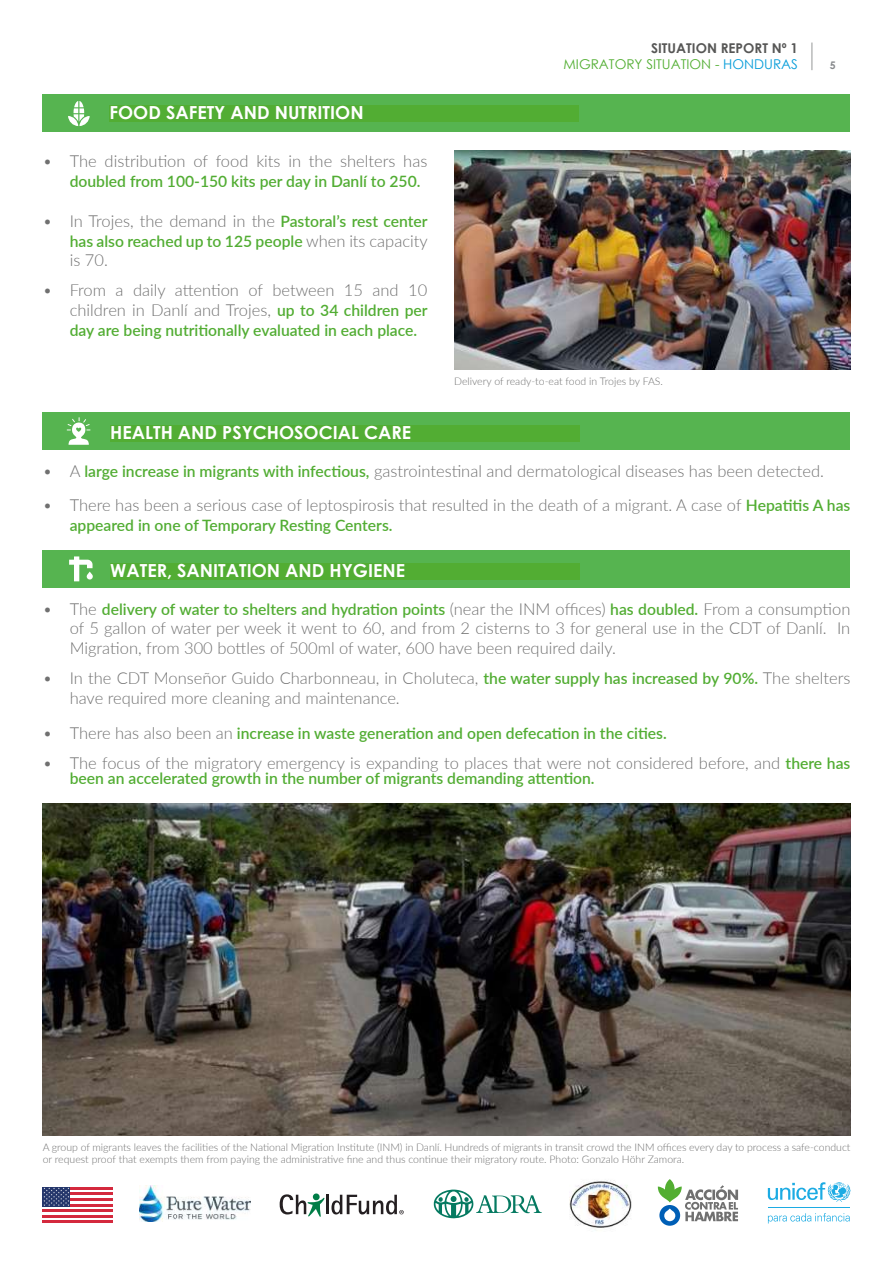
<style>
.page{position:relative;width:893px;height:1263px;background:#fff}
.page>*{position:absolute;margin:0;border:0;box-sizing:border-box;transform-origin:0 0}
.t1{font:700 18px "Century Gothic";color:#fff}
.t2{font:300 16.5px/19.8px "Lato";color:#707070}
.t3{font:600 15.6px "Lato";color:#52ad33}
.t4{font:13.5px/16.5px "Century Gothic";color:#52ae32;text-align:right}
.t5{font:300 10.5px/12.6px "Lato";color:#707070}
.t6{font:700 10.5px "Century Gothic";color:#87898c}
.s1{font-weight:600;font-size:15.6px;color:#52ad33}
.s2{font-weight:300;font-size:16.5px;color:#707070}
.s3{font-weight:700;color:#575756}
.s4{color:#049cd9}
</style>
<div class="page">
<svg style="left:811px;top:43px;width:1px;height:27px"></svg>
<svg style="left:768px;top:1182px;width:82px;height:20px"></svg>
<hr style="left:768px;top:1208px;width:82px;height:1px;background:#1cabe3">
<svg style="left:768px;top:1213px;width:82px;height:10px"></svg>
<svg style="left:433px;top:1189px;width:109px;height:29px"></svg>
<hr style="left:326px;top:1195px;width:3px;height:19px;background:#241f21">
<svg style="left:280px;top:1193px;width:44px;height:24px"></svg>
<svg style="left:331px;top:1195px;width:73px;height:19px"></svg>
<img style="left:570px;top:1180px;width:61px;height:48px">
<img style="left:140px;top:1185px;width:111px;height:37px">
<svg style="left:658px;top:1179px;width:80px;height:47px"></svg>
<hr style="left:43px;top:1187px;width:70px;height:2px;background:#d4293d">
<hr style="left:43px;top:1192px;width:70px;height:3px;background:#d4293d">
<hr style="left:43px;top:1198px;width:70px;height:3px;background:#d4293d">
<hr style="left:43px;top:1204px;width:70px;height:2px;background:#d4293d">
<hr style="left:43px;top:1209px;width:70px;height:3px;background:#d4293d">
<hr style="left:43px;top:1215px;width:70px;height:3px;background:#d4293d">
<hr style="left:43px;top:1220px;width:70px;height:3px;background:#d4293d">
<div style="left:43px;top:1187px;width:27px;height:19px;background:#24366b"></div>
<svg style="left:44px;top:1187px;width:25px;height:19px"></svg>
<img style="left:43px;top:804px;width:808px;height:331px">
<div style="left:43px;top:95px;width:807px;height:37px;background:#56b450"></div>
<div style="left:43px;top:412px;width:807px;height:38px;background:#56b450"></div>
<div style="left:43px;top:550px;width:807px;height:38px;background:#56b450"></div>
<svg style="left:68px;top:101px;width:22px;height:25px"></svg>
<div style="left:109px;top:105px;width:470px;height:17px;background:#52ad33"></div>
<img style="left:454px;top:151px;width:396px;height:219px">
<div style="left:110px;top:425px;width:470px;height:16px;background:#52ad33"></div>
<div style="left:110px;top:563px;width:470px;height:16px;background:#52ad33"></div>
<svg style="left:67px;top:417px;width:23px;height:28px"></svg>
<svg style="left:69px;top:556px;width:24px;height:25px"></svg>
<p class="t1" style="left:109px;top:99px;width:256px">FOOD SAFETY AND NUTRITION</p>
<p class="t2" style="left:43px;top:151px;width:386px">• The distribution of food kits in the shelters has</p>
<p class="t3" style="left:70px;top:170px;width:352px">doubled from 100-150 kits per day in Danlí to 250.</p>
<p class="t2" style="left:43px;top:210px;width:386px">• In Trojes, the demand in the <span class="s1">Pastoral’s rest center</span></p>
<p class="t3" style="left:70px;top:230px;width:359px">has also reached up to 125 people <span class="s2">when its capacity</span></p>
<p class="t2" style="left:70px;top:250px;width:40px">is 70.</p>
<p class="t2" style="left:43px;top:280px;width:386px;text-align:right">• From a daily attention of between 15 and 10 children in Danlí and Trojes, <span class="s1">up to 34 children per</span></p>
<p class="t3" style="left:70px;top:319px;width:349px">day are being nutritionally evaluated in each place.</p>
<p class="t1" style="left:110px;top:418px;width:302px">HEALTH AND PSYCHOSOCIAL CARE</p>
<p class="t4" style="left:564px;top:39px;width:236px"><span class="s3">SITUATION REPORT Nº 1<br></span>MIGRATORY SITUATION - <span class="s4">HONDURAS</span></p>
<p class="t5" style="left:454px;top:374px;width:210px">Delivery of ready-to-eat food in Trojes by FAS.</p>
<p class="t6" style="left:830px;top:57px;width:7px">5</p>
<p class="t2" style="left:43px;top:460px;width:783px">• A <span class="s1">large increase in migrants with infectious,</span> gastrointestinal and dermatological diseases has been detected.</p>
<p class="t2" style="left:43px;top:495px;width:809px">• There has been a serious case of leptospirosis that resulted in the death of a migrant. A case of <span class="s1">Hepatitis A has</span></p>
<p class="t3" style="left:70px;top:514px;width:324px">appeared in one of Temporary Resting Centers.</p>
<p class="t1" style="left:110px;top:556px;width:296px">WATER, SANITATION AND HYGIENE</p>
<p class="t3" style="left:43px;top:598px;width:809px"><span class="s2">• The</span> delivery of water to shelters and hydration points <span class="s2">(near the INM offices)</span> has doubled. <span class="s2">From a consumption</span></p>
<p class="t2" style="left:70px;top:618px;width:782px">of 5 gallon of water per week it went to 60, and from 2 cisterns to 3 for general use in the CDT of Danlí. In<br>Migration, from 300 bottles of 500ml of water, 600 have been required daily.</p>
<p class="t2" style="left:70px;top:668px;width:782px;text-indent:-27px">• In the CDT Monseñor Guido Charbonneau, in Choluteca, <span class="s1">the water supply has increased by 90%.</span> The shelters have required more cleaning and maintenance.</p>
<p class="t3" style="left:43px;top:722px;width:626px"><span class="s2">• There has also been an</span> increase in waste generation and open defecation in the cities.</p>
<p class="t2" style="left:43px;top:752px;width:809px">• The focus of the migratory emergency is expanding to places that were not considered before, and <span class="s1">there has</span></p>
<p class="t3" style="left:70px;top:767px;width:526px">been an accelerated growth in the number of migrants demanding attention.</p>
<p class="t5" style="left:43px;top:1140px;width:809px">A group of migrants leaves the facilities of the National Migration Institute (INM) in Danlí. Hundreds of migrants in transit crowd the INM offices every day to process a safe-conduct or request proof that exempts them from paying the administrative fine and thus continue their migratory route. Photo: Gonzalo Höhr Zamora.</p>
</div>
